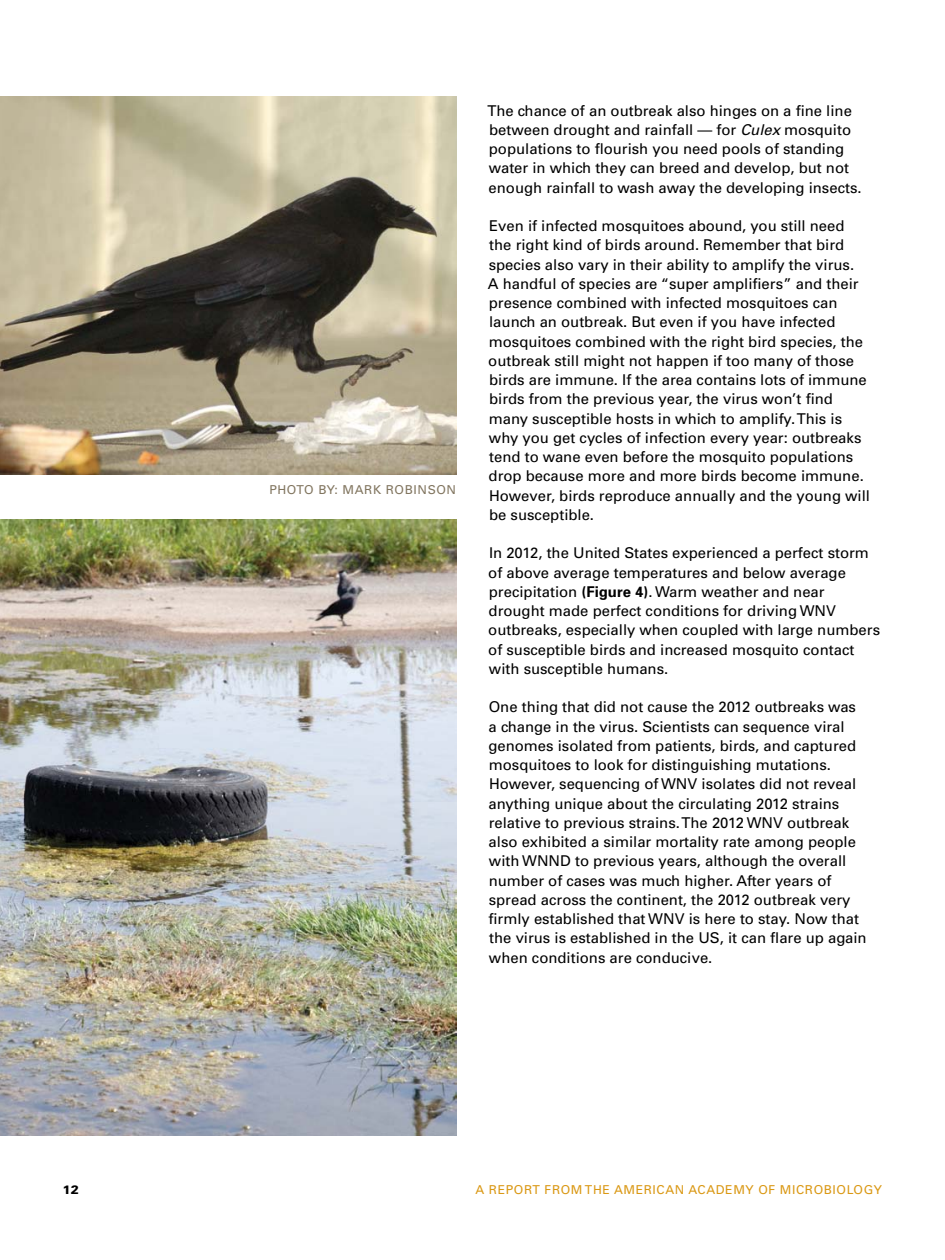
<style>
.page{position:relative;width:945px;height:1260px;background:#fff}
.page>*{position:absolute;margin:0;border:0;box-sizing:border-box;transform-origin:0 0}
.Text{font:14.88px/19.2px "Univers";color:#000}
.t1{font:12.25px "Univers";letter-spacing:.05em;color:#da9814}
.Photo_Caption___Cred{font:12.25px "Univers";letter-spacing:.05em;color:#81755f}
.t2{font:900 12.25px "Univers";color:#000}
.s1{font-style:italic}
.s2{font-weight:700}
</style>
<div class="page">
<img style="left:0;top:96px;width:457px;height:378px">
<img style="left:0;top:520px;width:457px;height:616px">
<p class="Photo_Caption___Cred" style="left:269px;top:482px;width:188px">PHOTO BY: MARK ROBINSON</p>
<p class="Text" style="left:487px;top:100px;width:376px">The chance of an outbreak also hinges on a fine line between drought and rainfall — for <span class="s1">Culex</span> mosquito populations to flourish you need pools of standing water in which they can breed and develop, but not enough rainfall to wash away the developing insects.</p>
<p class="Text" style="left:488px;top:216px;width:384px">Even if infected mosquitoes abound, you still need<br>the right kind of birds around. Remember that bird species also vary in their ability to amplify the virus.<br>A handful of species are “super amplifiers” and their presence combined with infected mosquitoes can launch an outbreak. But even if you have infected mosquitoes combined with the right bird species, the outbreak still might not happen if too many of those birds are immune. If the area contains lots of immune birds from the previous year, the virus won’t find many susceptible hosts in which to amplify. This is why you get cycles of infection every year: outbreaks tend to wane even before the mosquito populations drop because more and more birds become immune.<br>However, birds reproduce annually and the young will be susceptible.</p>
<p class="Text" style="left:488px;top:543px;width:394px">In 2012, the United States experienced a perfect storm of above average temperatures and below average precipitation <span class="s2">(Figure 4)</span>. Warm weather and near drought made perfect conditions for driving WNV outbreaks, especially when coupled with large numbers of susceptible birds and increased mosquito contact with susceptible humans.</p>
<p class="Text" style="left:488px;top:697px;width:380px">One thing that did not cause the 2012 outbreaks was a change in the virus. Scientists can sequence viral genomes isolated from patients, birds, and captured mosquitoes to look for distinguishing mutations.<br>However, sequencing of WNV isolates did not reveal anything unique about the circulating 2012 strains relative to previous strains. The 2012 WNV outbreak also exhibited a similar mortality rate among people with WNND to previous years, although the overall number of cases was much higher. After years of spread across the continent, the 2012 outbreak very firmly established that WNV is here to stay. Now that the virus is established in the US, it can flare up again when conditions are conducive.</p>
<p class="t2" style="left:63px;top:1182px;width:18px">12</p>
<p class="t1" style="left:476px;top:1182px;width:408px">A REPORT FROM THE AMERICAN ACADEMY OF MICROBIOLOGY</p>
</div>
